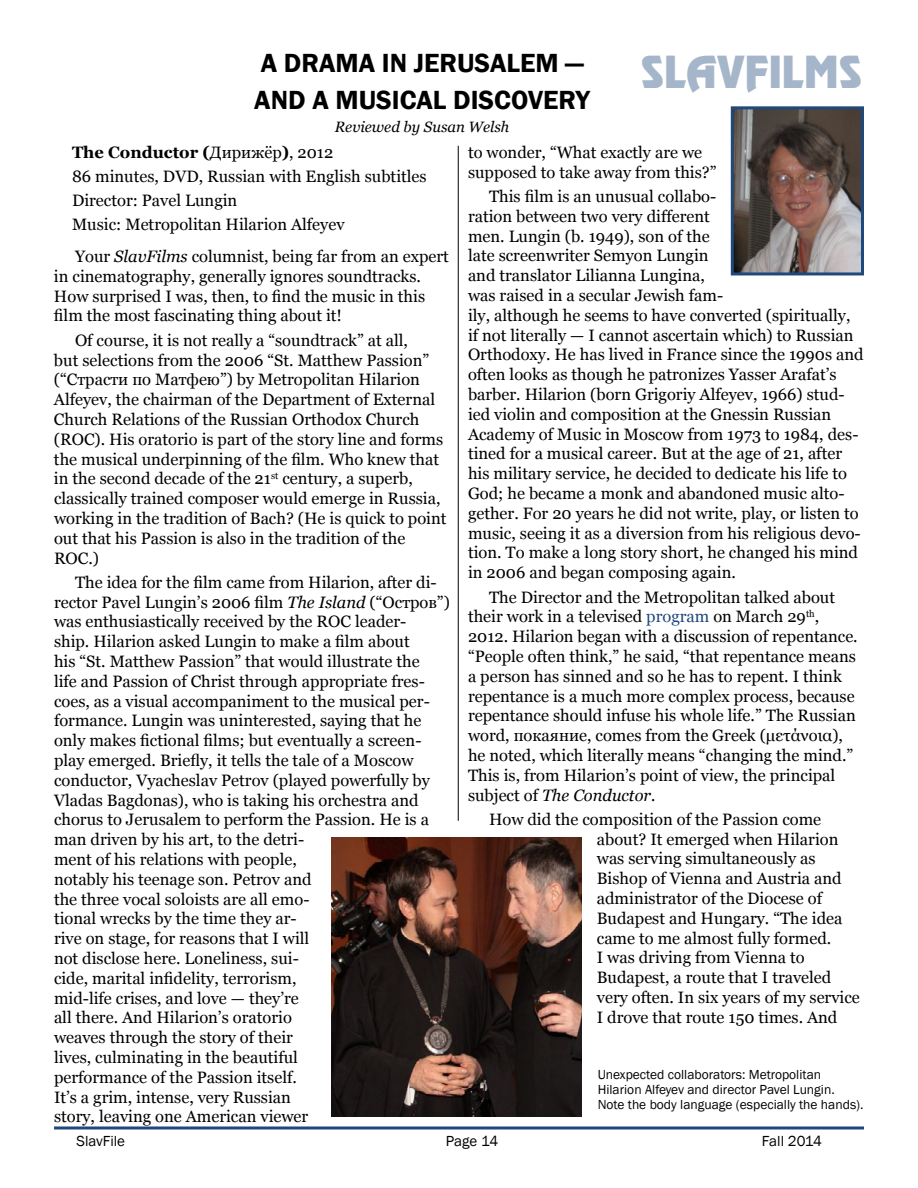
<style>
.page{position:relative;width:918px;height:1188px;background:#fff}
.page>*{position:absolute;margin:0;border:0;box-sizing:border-box;transform-origin:0 0}
.t1{font:45px "Renew";color:#a5b6cb}
.t2{font:600 27px/36.6px "Franklin Gothic";color:#000}
.t3{font:16.5px/19.8px "Georgia";color:#000}
.t4{font:15px "Franklin Gothic";color:#000}
.t5{font:italic 15px "Georgia";color:#000}
.t6{font:13.5px/15px "Franklin Gothic";color:#000}
.s1{font-weight:700}
.s2{font-style:italic}
.s3{color:#1f497d}
</style>
<div class="page">
<hr style="left:54px;top:1126px;width:810px;height:3px;background:#1f497d">
<img style="left:735px;top:110px;width:125px;height:161px">
<div style="left:731px;top:106px;width:133px;height:169px;border:3px solid #1f497d"></div>
<img style="left:332px;top:837px;width:250px;height:279px">
<hr style="left:458px;top:146px;width:1px;height:675px;background:#000">
<h2 class="t2" style="left:254px;top:45px;width:337px">A DRAMA IN JERUSALEM —<br>AND A MUSICAL DISCOVERY</h2>
<p class="t5" style="left:335px;top:117px;width:176px">Reviewed by Susan Welsh</p>
<h1 class="t1" style="left:641px;top:46px;width:223px">SLAVFILMS</h1>
<p class="t3" style="left:72px;top:141px;width:356px;line-height:24px"><span class="s1">The Conductor (</span>Дирижёр<span class="s1">)</span>, 2012<br>86 minutes, DVD, Russian with English subtitles Director: Pavel Lungin<br>Music: Metropolitan Hilarion Alfeyev</p>
<p class="t3" style="left:54px;top:247px;width:396px;text-indent:21px">Your <span class="s2">SlavFilms</span> columnist, being far from an expert in cinematography, generally ignores soundtracks.<br>How surprised I was, then, to find the music in this film the most fascinating thing about it!</p>
<p class="t3" style="left:54px;top:331px;width:394px;text-indent:21px">Of course, it is not really a “soundtrack” at all,<br>but selections from the 2006 “St. Matthew Passion” (“Страсти по Матфею”) by Metropolitan Hilarion Alfeyev, the chairman of the Department of External Church Relations of the Russian Orthodox Church (ROC). His oratorio is part of the story line and forms the musical underpinning of the film. Who knew that in the second decade of the 21<sup>st</sup> century, a superb, classically trained composer would emerge in Russia, working in the tradition of Bach? (He is quick to point out that his Passion is also in the tradition of the ROC.)</p>
<p class="t3" style="left:54px;top:573px;width:397px;text-indent:21px">The idea for the film came from Hilarion, after di&shy;rector Pavel Lungin’s 2006 film <span class="s2">The Island</span> (“Остров”) was enthusiastically received by the ROC leader-<br>ship. Hilarion asked Lungin to make a film about<br>his “St. Matthew Passion” that would illustrate the<br>life and Passion of Christ through appropriate fres&shy;coes, as a visual accompaniment to the musical per&shy;formance. Lungin was uninterested, saying that he only makes fictional films; but eventually a screen&shy;play emerged. Briefly, it tells the tale of a Moscow conductor, Vyacheslav Petrov (played powerfully by Vladas Bagdonas), who is taking his orchestra and chorus to Jerusalem to perform the Passion. He is a man driven by his art, to the detri-<br>ment of his relations with people,<br>notably his teenage son. Petrov and<br>the three vocal soloists are all emo-<br>tional wrecks by the time they ar-<br>rive on stage, for reasons that I will<br>not disclose here. Loneliness, sui-<br>cide, marital infidelity, terrorism,<br>mid-life crises, and love — they’re<br>all there. And Hilarion’s oratorio<br>weaves through the story of their<br>lives, culminating in the beautiful<br>performance of the Passion itself.<br>It’s a grim, intense, very Russian<br>story, leaving one American viewer</p>
<p class="t3" style="left:468px;top:143px;width:250px">to wonder, “What exactly are we supposed to take away from this?”</p>
<p class="t3" style="left:468px;top:187px;width:397px;text-indent:21px">This film is an unusual collabo-<br>ration between two very different<br>men. Lungin (b. 1949), son of the<br>late screenwriter Semyon Lungin<br>and translator Lilianna Lungina,<br>was raised in a secular Jewish fam-<br>ily, although he seems to have converted (spiritually, if not literally — I cannot ascertain which) to Russian Orthodoxy. He has lived in France since the 1990s and often looks as though he patronizes Yasser Arafat’s barber. Hilarion (born Grigoriy Alfeyev, 1966) stud&shy;ied violin and composition at the Gnessin Russian Academy of Music in Moscow from 1973 to 1984, des&shy;tined for a musical career. But at the age of 21, after his military service, he decided to dedicate his life to God; he became a monk and abandoned music alto&shy;gether. For 20 years he did not write, play, or listen to music, seeing it as a diversion from his religious devo&shy;tion. To make a long story short, he changed his mind in 2006 and began composing again.</p>
<p class="t3" style="left:468px;top:587px;width:391px;text-indent:21px">The Director and the Metropolitan talked about their work in a televised <span class="s3">program</span> on March 29<sup>th</sup>, 2012. Hilarion began with a discussion of repentance. “People often think,” he said, “that repentance means a person has sinned and so he has to repent. I think repentance is a much more complex process, because repentance should infuse his whole life.” The Russian word, покаяние, comes from the Greek (μετάνοια), he noted, which literally means “changing the mind.” This is, from Hilarion’s point of view, the principal subject of <span class="s2">The Conductor.</span></p>
<p class="t3" style="left:597px;top:810px;width:265px;text-indent:-108px">How did the composition of the Passion come about? It emerged when Hilarion was serving simultaneously as<br>Bishop of Vienna and Austria and administrator of the Diocese of<br>Budapest and Hungary. “The idea came to me almost fully formed.<br>I was driving from Vienna to<br>Budapest, a route that I traveled very often. In six years of my service<br>I drove that route 150 times. And</p>
<p class="t6" style="left:598px;top:1067px;width:267px">Unexpected collaborators: Metropolitan<br>Hilarion Alfeyev and director Pavel Lungin.<br>Note the body language (especially the hands).</p>
<p class="t4" style="left:76px;top:1132px;width:50px">SlavFile</p>
<p class="t4" style="left:446px;top:1132px;width:54px">Page 14</p>
<p class="t4" style="left:762px;top:1132px;width:62px">Fall 2014</p>
</div>
